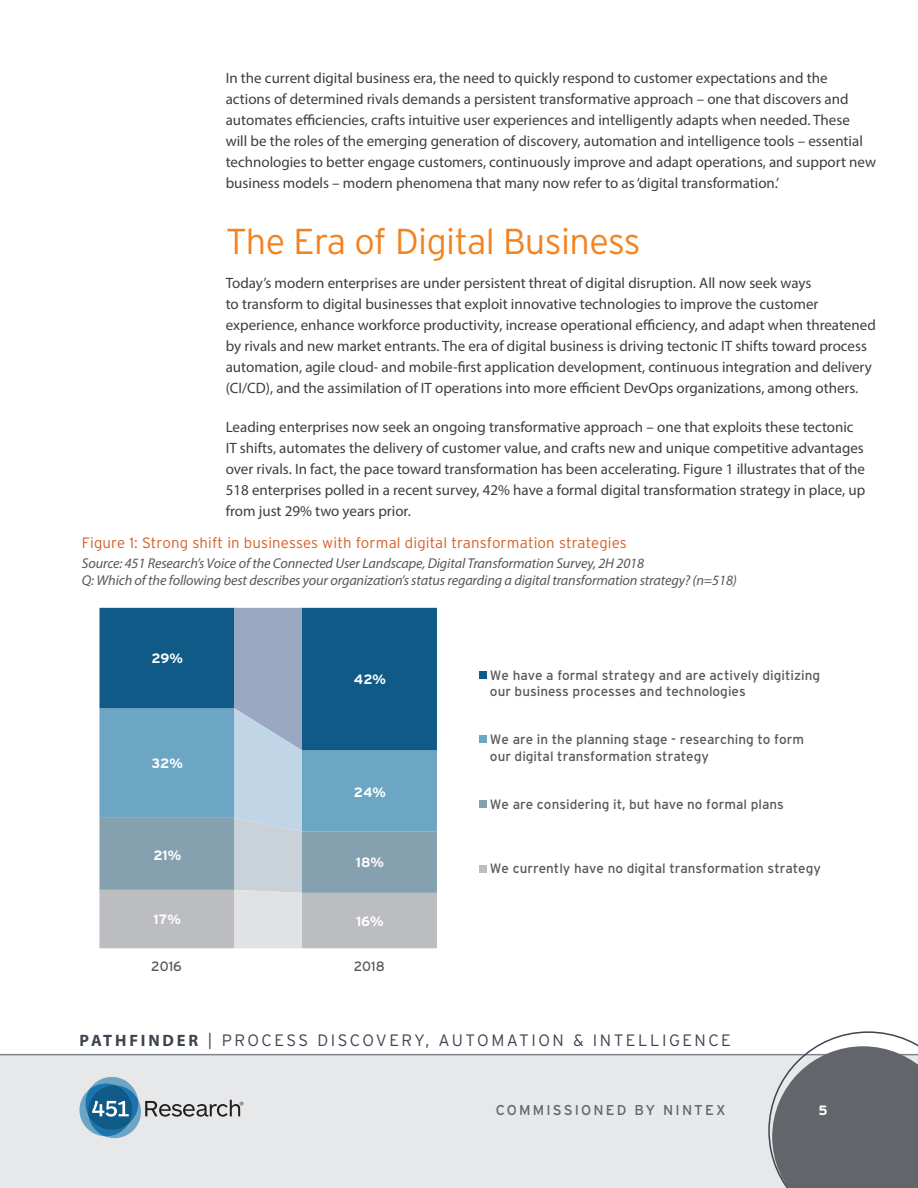
<style>
.page{position:relative;width:918px;height:1188px;background:#fff}
.page>*{position:absolute;margin:0;border:0;box-sizing:border-box;transform-origin:0 0}
.Header_1{font:300 36px "Interstate";letter-spacing:-.015em;color:#f58220}
.t1{font:300 16.5px "Interstate";letter-spacing:.15em;color:#3e444f}
.t2{font:15px/21px "Myriad Pro";color:#3e3e3f}
.Exhibit_Title{font:300 15px "Interstate";letter-spacing:.01em;color:#d35f27}
.Exhibit_Source{font:italic 14.25px "Myriad Pro";letter-spacing:-.01em;color:#57585a}
.t3{font:14.25px "Interstate";letter-spacing:.15em;color:#62656a}
.t4{font:13.5px/16.2px "Interstate";color:#595959}
.t5{font:700 13.5px "Interstate";color:#fff}
.s1{font-family:"Myriad Pro";font-weight:700}
</style>
<div class="page">
<div style="left:0;top:1054px;width:918px;height:134px;background:#e7e8e9"></div>
<hr style="left:0;top:1054px;width:918px;height:1px;background:#80838a">
<svg style="left:79px;top:1076px;width:164px;height:63px"></svg>
<svg style="left:768px;top:1031px;width:150px;height:157px"></svg>
<div style="left:479px;top:671px;width:7px;height:7px;background:#0f5a86"></div>
<div style="left:479px;top:735px;width:7px;height:8px;background:#6da5c5"></div>
<div style="left:479px;top:800px;width:7px;height:7px;background:#85a0af"></div>
<div style="left:479px;top:865px;width:7px;height:8px;background:#bcbdc0"></div>
<svg style="left:99px;top:608px;width:338px;height:340px;background:#7099b2"></svg>
<p class="t2" style="left:226px;top:67px;width:652px">In the current digital business era, the need to quickly respond to customer expectations and the actions of determined rivals demands a persistent transformative approach – one that discovers and automates efficiencies, crafts intuitive user experiences and intelligently adapts when needed. These<br>will be the roles of the emerging generation of discovery, automation and intelligence tools – essential technologies to better engage customers, continuously improve and adapt operations, and support new business models – modern phenomena that many now refer to as ‘digital transformation.’</p>
<p class="Header_1" style="left:226px;top:219px;width:417px">The Era of Digital Business</p>
<p class="t2" style="left:226px;top:273px;width:652px">Today’s modern enterprises are under persistent threat of digital disruption. All now seek ways<br>to transform to digital businesses that exploit innovative technologies to improve the customer experience, enhance workforce productivity, increase operational efficiency, and adapt when threatened by rivals and new market entrants. The era of digital business is driving tectonic IT shifts toward process automation, agile cloud- and mobile-first application development, continuous integration and delivery (CI/CD), and the assimilation of IT operations into more efficient DevOps organizations, among others.</p>
<p class="t2" style="left:226px;top:417px;width:641px">Leading enterprises now seek an ongoing transformative approach – one that exploits these tectonic IT shifts, automates the delivery of customer value, and crafts new and unique competitive advantages over rivals. In fact, the pace toward transformation has been accelerating. Figure 1 illustrates that of the 518 enterprises polled in a recent survey, 42% have a formal digital transformation strategy in place, up from just 29% two years prior.</p>
<p class="Exhibit_Title" style="left:82px;top:534px;width:547px">Figure 1: Strong shift in businesses with formal digital transformation strategies</p>
<p class="Exhibit_Source" style="left:82px;top:554px;width:564px">Source: 451 Research’s Voice of the Connected User Landscape, Digital Transformation Survey, 2H 2018</p>
<p class="Exhibit_Source" style="left:82px;top:571px;width:657px">Q: Which of the following best describes your organization’s status regarding a digital transformation strategy? (n=518)</p>
<p class="t5" style="left:151px;top:650px;width:33px">29%</p>
<p class="t5" style="left:152px;top:755px;width:33px">32%</p>
<p class="t5" style="left:153px;top:847px;width:29px">21%</p>
<p class="t5" style="left:354px;top:671px;width:34px">42%</p>
<p class="t5" style="left:354px;top:784px;width:34px">24%</p>
<p class="t5" style="left:356px;top:854px;width:30px">18%</p>
<p class="t5" style="left:154px;top:911px;width:29px">17%</p>
<p class="t5" style="left:356px;top:913px;width:29px">16%</p>
<p class="t4" style="left:151px;top:958px;width:32px">2016</p>
<p class="t4" style="left:354px;top:958px;width:33px">2018</p>
<p class="t4" style="left:490px;top:667px;width:332px">We have a formal strategy and are actively digitizing our business processes and technologies</p>
<p class="t4" style="left:490px;top:731px;width:316px">We are in the planning stage - researching to form our digital transformation strategy</p>
<p class="t4" style="left:490px;top:796px;width:295px">We are considering it, but have no formal plans</p>
<p class="t4" style="left:490px;top:860px;width:333px">We currently have no digital transformation strategy</p>
<p class="t1" style="left:80px;top:1030px;width:653px"><span class="s1">PATHFINDER</span> | PROCESS DISCOVERY, AUTOMATION &amp; INTELLIGENCE</p>
<p class="t3" style="left:496px;top:1102px;width:231px">COMMISSIONED BY NINTEX</p>
<p class="t5" style="left:818px;top:1102px;width:11px">5</p>
</div>
